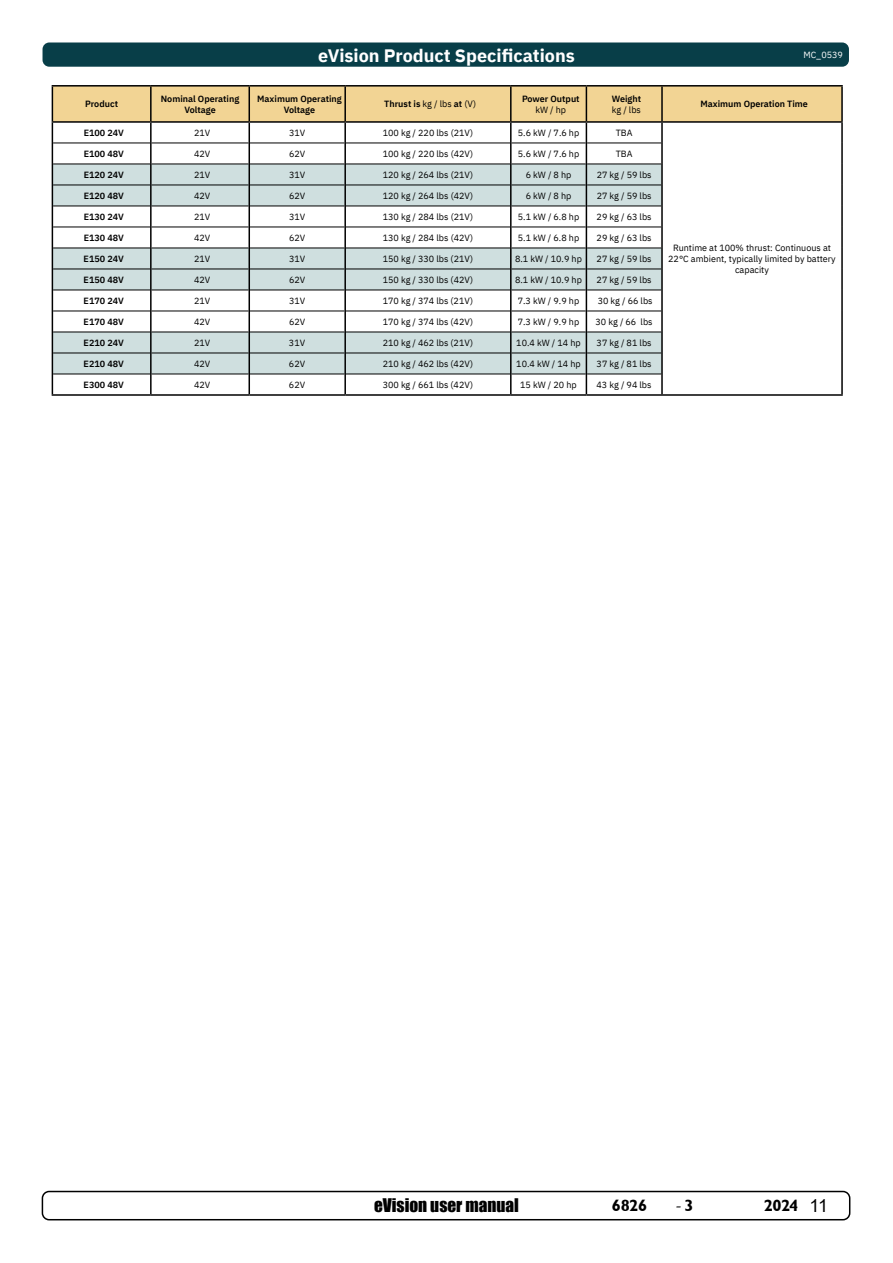
<style>
.page{position:relative;width:893px;height:1263px;background:#fff}
.page>*{position:absolute;margin:0;border:0;box-sizing:border-box;transform-origin:0 0}
.t1{font:700 18px "IBM Plex Sans";color:#fff}
.t2{font:18px "Minion Pro";color:#000}
.t3{font:17.25px "Impact";color:#000}
.t4{font:16.5px "Garrison Sans BOLD";letter-spacing:-.03em;color:#000}
.t5{font:9px/10.8px "IBM Plex Sans";color:#000;text-align:center}
.t6{font:600 9px/10.8px "IBM Plex Sans";color:#000;text-align:center}
.t7{font:9px "IBM Plex Sans";color:#fff}
.s1{font-weight:400}
.s2{font-family:"Garrison Sans BOLD";font-size:16.5px}
.s3{font-family:"Arial";font-size:18px}
</style>
<div class="page">
<div style="left:42px;top:1191px;width:808px;height:29px;border:2px solid #000;border-radius:7px"></div>
<div style="left:43px;top:42px;width:806px;height:25px;background:#083e48;border-radius:7px"></div>
<hr style="left:52px;top:85px;width:99px;height:2px;background:#000">
<hr style="left:151px;top:85px;width:98px;height:2px;background:#000">
<hr style="left:249px;top:85px;width:96px;height:2px;background:#000">
<hr style="left:345px;top:85px;width:166px;height:2px;background:#000">
<hr style="left:511px;top:85px;width:75px;height:2px;background:#000">
<hr style="left:586px;top:85px;width:76px;height:2px;background:#000">
<hr style="left:662px;top:85px;width:181px;height:2px;background:#000">
<hr style="left:841px;top:87px;width:2px;height:34px;background:#000">
<hr style="left:662px;top:121px;width:181px;height:2px;background:#000">
<hr style="left:841px;top:123px;width:2px;height:20px;background:#000">
<hr style="left:841px;top:143px;width:2px;height:21px;background:#000">
<hr style="left:841px;top:164px;width:2px;height:21px;background:#000">
<hr style="left:841px;top:185px;width:2px;height:21px;background:#000">
<hr style="left:841px;top:206px;width:2px;height:21px;background:#000">
<hr style="left:841px;top:227px;width:2px;height:21px;background:#000">
<hr style="left:841px;top:248px;width:2px;height:21px;background:#000">
<hr style="left:841px;top:269px;width:2px;height:21px;background:#000">
<hr style="left:841px;top:290px;width:2px;height:21px;background:#000">
<hr style="left:841px;top:311px;width:2px;height:21px;background:#000">
<hr style="left:841px;top:332px;width:2px;height:21px;background:#000">
<hr style="left:841px;top:353px;width:2px;height:21px;background:#000">
<hr style="left:841px;top:374px;width:2px;height:20px;background:#000">
<hr style="left:662px;top:394px;width:181px;height:2px;background:#000">
<svg style="left:52px;top:86px;width:790px;height:308px"></svg>
<hr style="left:661px;top:374px;width:2px;height:20px;background:#000">
<hr style="left:52px;top:394px;width:99px;height:2px;background:#000">
<hr style="left:151px;top:394px;width:98px;height:2px;background:#000">
<hr style="left:249px;top:394px;width:96px;height:2px;background:#000">
<hr style="left:345px;top:394px;width:166px;height:2px;background:#000">
<hr style="left:511px;top:394px;width:75px;height:2px;background:#000">
<hr style="left:586px;top:394px;width:76px;height:2px;background:#000">
<p class="t1" style="left:318px;top:41px;width:258px">eVision Product Specifications</p>
<p class="t7" style="left:803px;top:48px;width:41px">MC_0539</p>
<p class="t6" style="left:85px;top:98px;width:34px">Product</p>
<p class="t6" style="left:161px;top:93px;width:80px">Nominal Operating<br>Voltage</p>
<p class="t6" style="left:257px;top:93px;width:86px">Maximum Operating<br>Voltage</p>
<p class="t6" style="left:384px;top:98px;width:93px">Thrust is <span class="s1">kg / lbs</span> at <span class="s1">(V)</span></p>
<p class="t6" style="left:522px;top:93px;width:59px">Power Output <span class="s1">kW / hp</span></p>
<p class="t6" style="left:612px;top:93px;width:31px;text-align:left">Weight <span class="s1">kg / lbs</span></p>
<p class="t6" style="left:700px;top:98px;width:109px">Maximum Operation Time</p>
<p class="t6" style="left:84px;top:127px;width:42px">E100 24V</p>
<p class="t5" style="left:194px;top:127px;width:18px">21V</p>
<p class="t5" style="left:289px;top:127px;width:18px">31V</p>
<p class="t5" style="left:383px;top:127px;width:92px">100 kg / 220 lbs (21V)</p>
<p class="t5" style="left:518px;top:127px;width:63px">5.6 kW / 7.6 hp</p>
<p class="t5" style="left:616px;top:127px;width:18px">TBA</p>
<p class="t6" style="left:84px;top:148px;width:42px">E100 48V</p>
<p class="t5" style="left:194px;top:148px;width:18px">42V</p>
<p class="t5" style="left:289px;top:148px;width:18px">62V</p>
<p class="t5" style="left:383px;top:148px;width:92px">100 kg / 220 lbs (42V)</p>
<p class="t5" style="left:518px;top:148px;width:63px">5.6 kW / 7.6 hp</p>
<p class="t5" style="left:616px;top:148px;width:18px">TBA</p>
<p class="t6" style="left:84px;top:169px;width:42px">E120 24V</p>
<p class="t5" style="left:194px;top:169px;width:18px">21V</p>
<p class="t5" style="left:289px;top:169px;width:18px">31V</p>
<p class="t5" style="left:383px;top:169px;width:92px">120 kg / 264 lbs (21V)</p>
<p class="t5" style="left:526px;top:169px;width:47px">6 kW / 8 hp</p>
<p class="t5" style="left:597px;top:169px;width:56px">27 kg / 59 lbs</p>
<p class="t6" style="left:84px;top:190px;width:42px">E120 48V</p>
<p class="t5" style="left:194px;top:190px;width:18px">42V</p>
<p class="t5" style="left:289px;top:190px;width:18px">62V</p>
<p class="t5" style="left:383px;top:190px;width:92px">120 kg / 264 lbs (42V)</p>
<p class="t5" style="left:526px;top:190px;width:47px">6 kW / 8 hp</p>
<p class="t5" style="left:597px;top:190px;width:56px">27 kg / 59 lbs</p>
<p class="t6" style="left:84px;top:211px;width:42px">E130 24V</p>
<p class="t5" style="left:194px;top:211px;width:18px">21V</p>
<p class="t5" style="left:289px;top:211px;width:18px">31V</p>
<p class="t5" style="left:383px;top:211px;width:92px">130 kg / 284 lbs (21V)</p>
<p class="t5" style="left:518px;top:211px;width:63px">5.1 kW / 6.8 hp</p>
<p class="t5" style="left:597px;top:211px;width:56px">29 kg / 63 lbs</p>
<p class="t6" style="left:84px;top:232px;width:42px">E130 48V</p>
<p class="t5" style="left:194px;top:232px;width:18px">42V</p>
<p class="t5" style="left:289px;top:232px;width:18px">62V</p>
<p class="t5" style="left:383px;top:232px;width:92px">130 kg / 284 lbs (42V)</p>
<p class="t5" style="left:518px;top:232px;width:63px">5.1 kW / 6.8 hp</p>
<p class="t5" style="left:597px;top:232px;width:56px">29 kg / 63 lbs</p>
<p class="t6" style="left:84px;top:253px;width:42px">E150 24V</p>
<p class="t5" style="left:194px;top:253px;width:18px">21V</p>
<p class="t5" style="left:289px;top:253px;width:18px">31V</p>
<p class="t5" style="left:383px;top:253px;width:92px">150 kg / 330 lbs (21V)</p>
<p class="t5" style="left:515px;top:253px;width:68px">8.1 kW / 10.9 hp</p>
<p class="t5" style="left:597px;top:253px;width:56px">27 kg / 59 lbs</p>
<p class="t6" style="left:84px;top:274px;width:42px">E150 48V</p>
<p class="t5" style="left:194px;top:274px;width:18px">42V</p>
<p class="t5" style="left:289px;top:274px;width:18px">62V</p>
<p class="t5" style="left:383px;top:274px;width:92px">150 kg / 330 lbs (42V)</p>
<p class="t5" style="left:515px;top:274px;width:68px">8.1 kW / 10.9 hp</p>
<p class="t5" style="left:597px;top:274px;width:56px">27 kg / 59 lbs</p>
<p class="t6" style="left:84px;top:295px;width:42px">E170 24V</p>
<p class="t5" style="left:194px;top:295px;width:18px">21V</p>
<p class="t5" style="left:289px;top:295px;width:18px">31V</p>
<p class="t5" style="left:383px;top:295px;width:92px">170 kg / 374 lbs (21V)</p>
<p class="t5" style="left:518px;top:295px;width:63px">7.3 kW / 9.9 hp</p>
<p class="t5" style="left:598px;top:295px;width:56px">30 kg / 66 lbs</p>
<p class="t6" style="left:84px;top:316px;width:42px">E170 48V</p>
<p class="t5" style="left:194px;top:316px;width:18px">42V</p>
<p class="t5" style="left:289px;top:316px;width:18px">62V</p>
<p class="t5" style="left:383px;top:316px;width:92px">170 kg / 374 lbs (42V)</p>
<p class="t5" style="left:518px;top:316px;width:63px">7.3 kW / 9.9 hp</p>
<p class="t5" style="left:596px;top:316px;width:59px">30 kg / 66 lbs</p>
<p class="t6" style="left:84px;top:337px;width:42px">E210 24V</p>
<p class="t5" style="left:194px;top:337px;width:18px">21V</p>
<p class="t5" style="left:289px;top:337px;width:18px">31V</p>
<p class="t5" style="left:383px;top:337px;width:92px">210 kg / 462 lbs (21V)</p>
<p class="t5" style="left:516px;top:337px;width:66px">10.4 kW / 14 hp</p>
<p class="t5" style="left:597px;top:337px;width:56px">37 kg / 81 lbs</p>
<p class="t6" style="left:84px;top:358px;width:42px">E210 48V</p>
<p class="t5" style="left:194px;top:358px;width:18px">42V</p>
<p class="t5" style="left:289px;top:358px;width:18px">62V</p>
<p class="t5" style="left:383px;top:358px;width:92px">210 kg / 462 lbs (42V)</p>
<p class="t5" style="left:516px;top:358px;width:66px">10.4 kW / 14 hp</p>
<p class="t5" style="left:597px;top:358px;width:56px">37 kg / 81 lbs</p>
<p class="t6" style="left:84px;top:379px;width:42px">E300 48V</p>
<p class="t5" style="left:194px;top:379px;width:18px">42V</p>
<p class="t5" style="left:289px;top:379px;width:18px">62V</p>
<p class="t5" style="left:383px;top:379px;width:92px">300 kg / 661 lbs (42V)</p>
<p class="t5" style="left:520px;top:379px;width:58px">15 kW / 20 hp</p>
<p class="t5" style="left:597px;top:379px;width:56px">43 kg / 94 lbs</p>
<p class="t5" style="left:668px;top:242px;width:169px">Runtime at 100% thrust: Continuous at<br>22°C ambient, typically limited by battery capacity</p>
<h2 class="t3" style="left:374px;top:1192px;width:146px">eVision user manual</h2>
<h3 class="t4" style="left:612px;top:1196px;width:37px">6826</h3>
<h1 class="t2" style="left:675px;top:1193px;width:20px">-<span class="s2">3</span></h1>
<h3 class="t4" style="left:764px;top:1196px;width:66px">2024 <span class="s3">11</span></h3>
</div>
